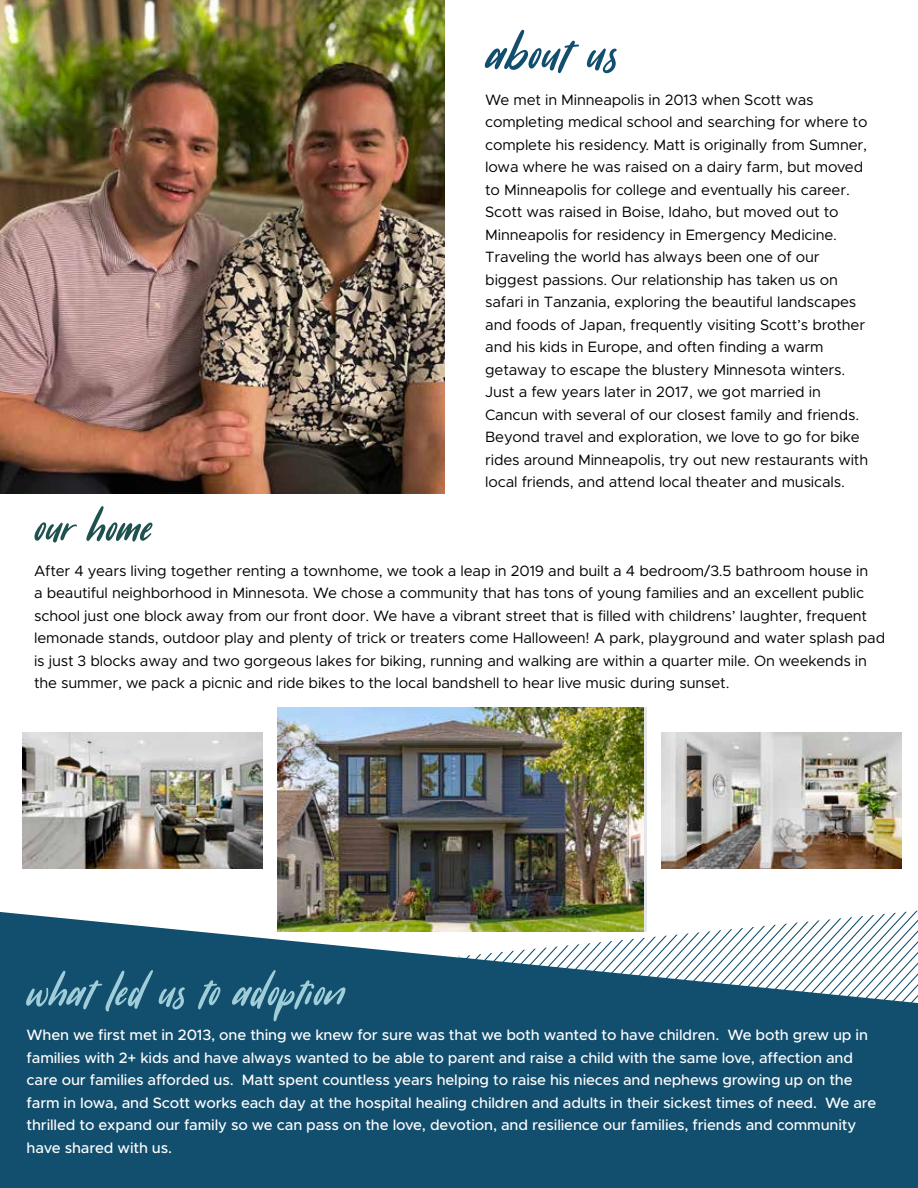
<style>
.page{position:relative;width:918px;height:1188px;background:#fff}
.page>*{position:absolute;margin:0;border:0;box-sizing:border-box;transform-origin:0 0}
.t1{font:60.3px "Sugarstyle Millenial";letter-spacing:.01em;color:#124e6e}
.t2{font:54px "Sugarstyle Millenial";color:#9fcdd8}
.t3{font:54px "Sugarstyle Millenial";color:#1f514f}
.t4{font:15px/22.5px "Metropolis";letter-spacing:-.01em;color:#000}
.t5{font:500 15px/22.5px "Metropolis";letter-spacing:-.01em;color:#fff}
</style>
<div class="page">
<img style="left:278px;top:707px;width:366px;height:225px">
<svg style="left:459px;top:957px;width:459px;height:231px;fill:#124e6e"></svg>
<svg style="left:0;top:912px;width:459px;height:276px;fill:#124e6e"></svg>
<img style="left:0;top:0;width:445px;height:494px">
<img style="left:22px;top:732px;width:241px;height:136px">
<img style="left:661px;top:732px;width:241px;height:136px">
<h1 class="t1" style="left:486px;top:13px;width:133px">about us</h1>
<p class="t4" style="left:485px;top:88px;width:384px">We met in Minneapolis in 2013 when Scott was completing medical school and searching for where to complete his residency. Matt is originally from Sumner, Iowa where he was raised on a dairy farm, but moved to Minneapolis for college and eventually his career.<br>Scott was raised in Boise, Idaho, but moved out to Minneapolis for residency in Emergency Medicine.<br>Traveling the world has always been one of our biggest passions. Our relationship has taken us on safari in Tanzania, exploring the beautiful landscapes and foods of Japan, frequently visiting Scott’s brother and his kids in Europe, and often finding a warm getaway to escape the blustery Minnesota winters.<br>Just a few years later in 2017, we got married in Cancun with several of our closest family and friends.<br>Beyond travel and exploration, we love to go for bike rides around Minneapolis, try out new restaurants with local friends, and attend local theater and musicals.</p>
<h2 class="t3" style="left:34px;top:491px;width:120px">our home</h2>
<p class="t4" style="left:34px;top:559px;width:853px">After 4 years living together renting a townhome, we took a leap in 2019 and built a 4 bedroom/3.5 bathroom house in<br>a beautiful neighborhood in Minnesota. We chose a community that has tons of young families and an excellent public school just one block away from our front door. We have a vibrant street that is filled with childrens’ laughter, frequent lemonade stands, outdoor play and plenty of trick or treaters come Halloween! A park, playground and water splash pad is just 3 blocks away and two gorgeous lakes for biking, running and walking are within a quarter mile. On weekends in the summer, we pack a picnic and ride bikes to the local bandshell to hear live music during sunset.</p>
<h2 class="t2" style="left:27px;top:956px;width:320px">what led us to adoption</h2>
<p class="t5" style="left:27px;top:1024px;width:851px">When we first met in 2013, one thing we knew for sure was that we both wanted to have children. We both grew up in families with 2+ kids and have always wanted to be able to parent and raise a child with the same love, affection and care our families afforded us. Matt spent countless years helping to raise his nieces and nephews growing up on the farm in Iowa, and Scott works each day at the hospital healing children and adults in their sickest times of need. We are thrilled to expand our family so we can pass on the love, devotion, and resilience our families, friends and community have shared with us.</p>
</div>
